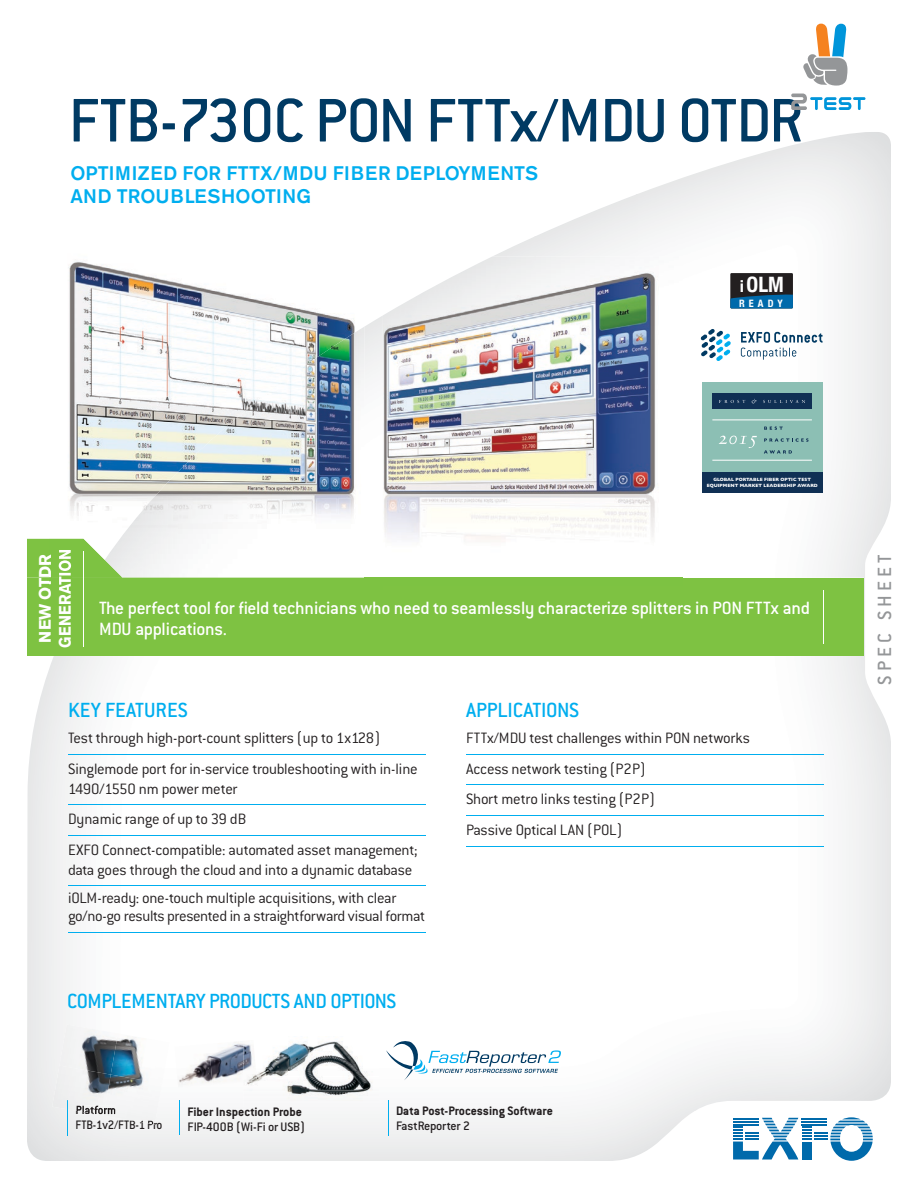
<style>
.page{position:relative;width:918px;height:1188px;background:#fff}
.page>*{position:absolute;margin:0;border:0;box-sizing:border-box;transform-origin:0 0}
.t1{font:500 67.5px "Conduit ITC";letter-spacing:-.015em;color:#003a63}
.t2{font:500 22.5px "Conduit ITC";letter-spacing:-.015em;color:#00aeef}
.t3{font:700 condensed 21.15px "Helvetica Neue";color:#fff}
.t4{font:500 21px "Conduit ITC";letter-spacing:.2em;color:#949698}
.t5{font:500 19.5px/21px "Conduit ITC";letter-spacing:-.015em;color:#fff}
.t6{font:500 19.5px/22.5px "Akzidenz Grotesk BE";letter-spacing:.02em;color:#00aeef}
.t7{font:300 16.5px/30.6px "Conduit ITC";letter-spacing:-.015em;color:#231f20}
.t8{font:700 16.5px/19.8px "Akzidenz Grotesk BE";color:#fff;text-align:center}
.t9{font:700 13.5px/15px "Conduit ITC";color:#231f20}
.t10{font:500 13.5px/15px "Conduit ITC";letter-spacing:-.015em;color:#231f20;scale:.95 1}
.t11{font:700 condensed 10.2px "Helvetica Neue";letter-spacing:.405em;color:#fff}
.t12{font:700 4.65px/5.7px "Gill Sans";color:#fff;text-align:center}
.s1{font-stretch:normal;font-size:16.5px}
.s2{font-weight:700}
.s3{font-weight:500}
</style>
<div class="page">
<img style="left:466px;top:647px;width:425px;height:462px">
<img style="left:637px;top:135px;width:204px;height:443px">
<img style="left:536px;top:194px;width:101px;height:63px">
<img style="left:492px;top:236px;width:44px;height:21px">
<img style="left:27px;top:656px;width:78px;height:402px">
<svg style="left:733px;top:1117px;width:140px;height:44px"></svg>
<div style="left:27px;top:578px;width:837px;height:78px;background:#7ec242"></div>
<img style="left:383px;top:257px;width:299px;height:321px">
<img style="left:49px;top:261px;width:306px;height:278px">
<img style="left:105px;top:327px;width:259px;height:251px">
<svg style="left:27px;top:539px;width:95px;height:51px"></svg>
<img style="left:59px;top:550px;width:12px;height:28px">
<img style="left:364px;top:316px;width:19px;height:262px">
<hr style="left:823px;top:590px;width:1px;height:54px;background:#fff">
<hr style="left:68px;top:754px;width:358px;height:1px;background:#00aeef">
<hr style="left:68px;top:804px;width:358px;height:1px;background:#00aeef">
<hr style="left:68px;top:835px;width:358px;height:1px;background:#00aeef">
<hr style="left:68px;top:885px;width:358px;height:1px;background:#00aeef">
<hr style="left:68px;top:932px;width:358px;height:1px;background:#00aeef">
<hr style="left:466px;top:754px;width:358px;height:1px;background:#00aeef">
<hr style="left:466px;top:785px;width:358px;height:1px;background:#00aeef">
<hr style="left:466px;top:815px;width:358px;height:1px;background:#00aeef">
<hr style="left:466px;top:846px;width:358px;height:1px;background:#00aeef">
<svg style="left:741px;top:332px;width:82px;height:28px"></svg>
<svg style="left:701px;top:329px;width:30px;height:32px"></svg>
<div style="left:730px;top:273px;width:63px;height:35px;background:#231f20"></div>
<svg style="left:730px;top:294px;width:63px;height:14px"></svg>
<svg style="left:386px;top:1040px;width:176px;height:40px"></svg>
<hr style="left:388px;top:1100px;width:1px;height:36px;background:#00aeef">
<div style="left:702px;top:382px;width:120px;height:90px;background:#8cbfb4"></div>
<div style="left:702px;top:473px;width:120px;height:20px;background:#103054"></div>
<div style="left:712px;top:394px;width:100px;height:15px;background:#103054"></div>
<svg style="left:719px;top:400px;width:26px;height:3px"></svg>
<svg style="left:763px;top:400px;width:42px;height:3px"></svg>
<svg style="left:752px;top:399px;width:5px;height:4px"></svg>
<hr style="left:712px;top:420px;width:100px;height:1px;background:#fff">
<hr style="left:712px;top:460px;width:100px;height:1px;background:#fff">
<svg style="left:764px;top:427px;width:19px;height:3px"></svg>
<svg style="left:764px;top:438px;width:45px;height:4px"></svg>
<svg style="left:764px;top:450px;width:28px;height:4px"></svg>
<svg style="left:719px;top:436px;width:38px;height:12px"></svg>
<hr style="left:179px;top:1100px;width:1px;height:35px;background:#00aeef">
<img style="left:179px;top:1054px;width:30px;height:31px">
<img style="left:209px;top:1043px;width:34px;height:39px">
<img style="left:246px;top:1041px;width:127px;height:59px">
<img style="left:243px;top:1041px;width:14px;height:41px">
<hr style="left:83px;top:552px;width:1px;height:95px;background:#fff">
<hr style="left:67px;top:1100px;width:1px;height:36px;background:#00aeef">
<img style="left:59px;top:1024px;width:52px;height:42px">
<img style="left:111px;top:1036px;width:32px;height:39px">
<img style="left:52px;top:1066px;width:59px;height:50px">
<img style="left:103px;top:1075px;width:59px;height:46px">
<img style="left:76px;top:1106px;width:39px;height:8px">
<img style="left:131px;top:1121px;width:25px;height:4px">
<svg style="left:803px;top:23px;width:44px;height:63px"></svg>
<svg style="left:791px;top:94px;width:74px;height:16px"></svg>
<p class="t1" style="left:69px;top:82px;width:736px">FTB-730C PON FTTx/MDU OTDR</p>
<p class="t6" style="left:70px;top:162px;width:469px">OPTIMIZED FOR FTTX/MDU FIBER DEPLOYMENTS<br>AND TROUBLESHOOTING</p>
<p class="t3" style="left:740px;top:267px;width:45px"><span class="s1">i</span>OLM</p>
<p class="t11" style="left:739px;top:294px;width:45px">READY</p>
<p class="t8" style="left:35px;top:648px;width:101px;rotate:-90deg">NEW OTDR<br>GENERATION</p>
<p class="t12" style="left:707px;top:477px;width:112px">GLOBAL PORTABLE FIBER OPTIC TEST<br>EQUIPMENT MARKET LEADERSHIP AWARD</p>
<p class="t5" style="left:99px;top:597px;width:712px">The perfect tool for field technicians who need to seamlessly characterize splitters in PON FTTx and<br>MDU applications.</p>
<p class="t2" style="left:68px;top:697px;width:121px">KEY FEATURES</p>
<p class="t7" style="left:68px;top:723px;width:351px">Test through high-port-count splitters (up to 1x128)<br>Singlemode port for in-service troubleshooting with in-line</p>
<p class="t7" style="left:68px;top:773px;width:351px">1490/1550 nm power meter<br>Dynamic range of up to 39 dB<br>EXFO Connect-compatible: automated asset management;</p>
<p class="t7" style="left:68px;top:855px;width:346px;line-height:28.8px">data goes through the cloud and into a dynamic database iOLM-ready: one-touch multiple acquisitions, with clear</p>
<p class="t7" style="left:68px;top:901px;width:359px">go/no-go results presented in a straightforward visual format</p>
<p class="t2" style="left:67px;top:988px;width:331px">COMPLEMENTARY PRODUCTS AND OPTIONS</p>
<p class="t2" style="left:466px;top:697px;width:114px">APPLICATIONS</p>
<p class="t7" style="left:466px;top:723px;width:286px">FTTx/MDU test challenges within PON networks Access network testing (P2P)<br>Short metro links testing (P2P)<br>Passive Optical LAN (POL)</p>
<p class="t10" style="left:76px;top:1102px;width:93px"><span class="s2">Platform<br></span>FTB-1v2/FTB-1 Pro</p>
<p class="t9" style="left:188px;top:1104px;width:119px">Fiber Inspection Probe<br><span class="s3">FIP-400B (Wi-Fi or USB)</span></p>
<p class="t9" style="left:396px;top:1104px;width:158px">Data Post-Processing Software<br><span class="s3">FastReporter 2</span></p>
<p class="t4" style="left:873px;top:685px;width:132px;rotate:-90deg">SPEC SHEET</p>
</div>
